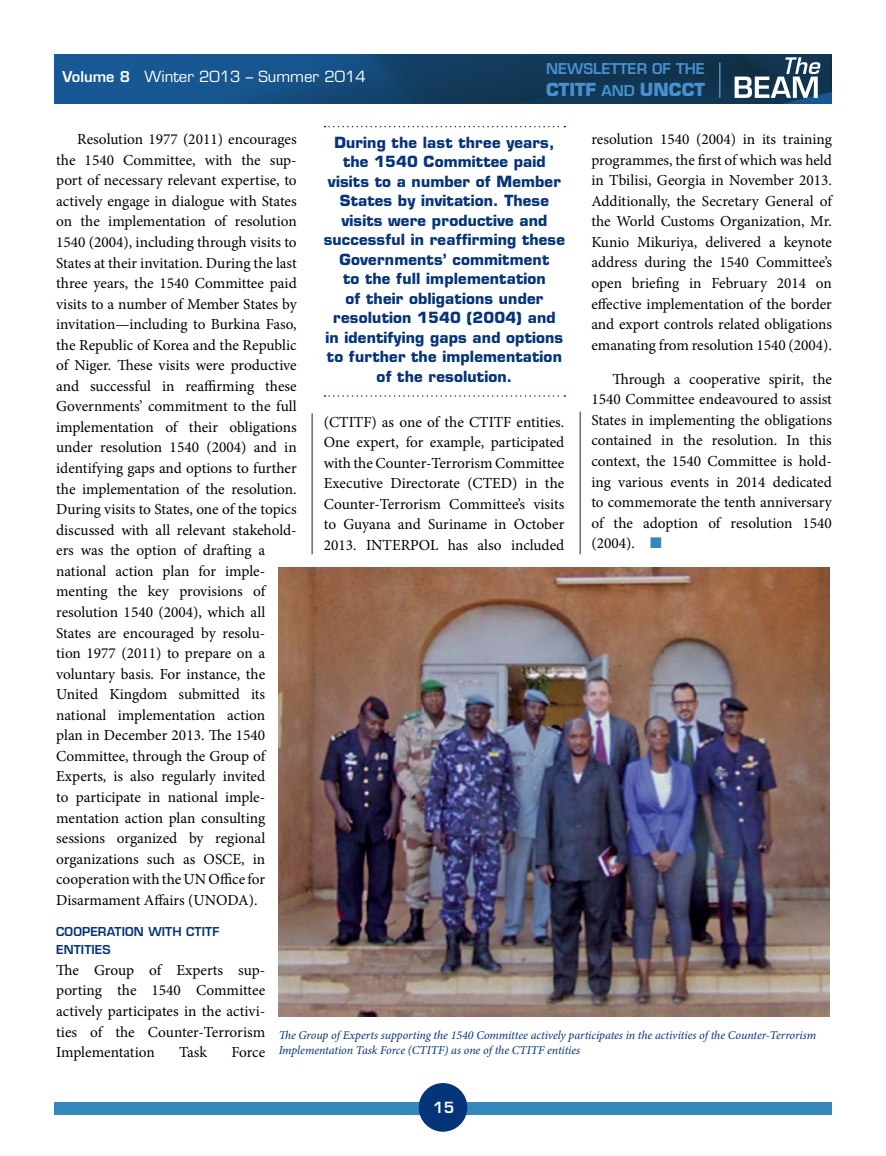
<style>
.page{position:relative;width:886px;height:1156px;background:#fff}
.page>*{position:absolute;margin:0;border:0;box-sizing:border-box;transform-origin:0 0}
.t1{font:700 17.55px "Eurostile LT Std";color:#4891ce}
.t2{font:15.3px/20.5px "Minion Pro";color:#000;text-align:justify}
.t3{font:700 15px/19.5px "Eurostile LT Std";letter-spacing:.01em;color:#053479;text-align:center}
.t4{font:15px "Eurostile LT Std";color:#fff}
.t5{font:600 15px "Eurostile LT Std";color:#fff}
.t6{font:600 14.55px "Eurostile LT Std";color:#4891ce}
.t7{font:italic 12px/14.4px "Minion Pro";letter-spacing:-.01em;color:#053479}
.t8{font:600 12px "Eurostile LT Std";letter-spacing:.01em;color:#053479}
.s1{font-weight:600;font-size:14.55px}
.s2{color:#3687ba}
</style>
<div class="page">
<div style="left:54px;top:1102px;width:778px;height:12px;background:#3687ba"></div>
<div style="left:418px;top:1083px;width:49px;height:48px;background:#053479;border-radius:50%"></div>
<img style="left:54px;top:54px;width:778px;height:49px">
<svg style="left:734px;top:57px;width:87px;height:41px"></svg>
<hr style="left:719px;top:63px;width:1px;height:35px;background:#4891ce">
<img style="left:279px;top:567px;width:550px;height:450px">
<hr style="left:580px;top:411px;width:1px;height:143px;background:#2a1a67">
<hr style="left:312px;top:413px;width:1px;height:141px;background:#2a1a67">
<svg style="left:324px;top:126px;width:241px;height:1px"></svg>
<svg style="left:324px;top:395px;width:241px;height:2px"></svg>
<p class="t4" style="left:63px;top:67px;width:305px"><span class="s1">VOLUME 8</span> Winter 2013 – Summer 2014</p>
<p class="t6" style="left:546px;top:59px;width:160px">NEWSLETTER OF THE</p>
<p class="t1" style="left:546px;top:79px;width:160px">CTITF <span class="s1">AN D</span> UNCCT</p>
<p class="t2" style="left:591px;top:129px;width:242px">resolution 1540 (2004) in its training programmes, the first of which was held in Tbilisi, Georgia in November 2013.<br>Additionally, the Secretary General of the World Customs Organization, Mr.<br>Kunio Mikuriya, delivered a keynote address during the 1540 Committee’s open briefing in February 2014 on effective implementation of the border and export controls related obligations emanating from resolution 1540 (2004).</p>
<p class="t2" style="left:591px;top:369px;width:242px;text-indent:21px">Through a cooperative spirit, the 1540 Committee endeavoured to assist States in implementing the obligations contained in the resolution. In this context, the 1540 Committee is hold&shy;ing various events in 2014 dedicated to commemorate the tenth anniversary of the adoption of resolution 1540 (2004). <span class="s2">■</span></p>
<p class="t2" style="left:56px;top:129px;width:242px;text-align:left;text-indent:21px">Resolution 1977 (2011) encourages the 1540 Committee, with the sup&shy;port of necessary relevant expertise, to actively engage in dialogue with States on the implementation of resolution 1540 (2004), including through visits to States at their invitation. During the last three years, the 1540 Committee paid visits to a number of Member States by invitation—including to Burkina Faso, the Republic of Korea and the Republic of Niger. These visits were productive and successful in reaffirming these Governments’ commitment to the full implementation of their obligations under resolution 1540 (2004) and in identifying gaps and options to further the implementation of the resolution.<br>During visits to States, one of the topics discussed with all relevant stakehold&shy;ers was the option of drafting a national action plan for imple&shy;menting the key provisions of resolution 1540 (2004), which all States are encouraged by resolu-<br>tion 1977 (2011) to prepare on a voluntary basis. For instance, the United Kingdom submitted its national implementation action<br>plan in December 2013. The 1540<br>Committee, through the Group of Experts, is also regularly invited<br>to participate in national imple&shy;mentation action plan consulting sessions organized by regional organizations such as OSCE, in cooperation with the UN Office for Disarmament Affairs (UNODA).</p>
<p class="t8" style="left:56px;top:924px;width:18px">COOPER</p>
<p class="t8" style="left:107px;top:924px;width:16px">ATION</p>
<p class="t8" style="left:148px;top:924px;width:21px">WITH</p>
<p class="t8" style="left:186px;top:924px;width:35px">CTITF</p>
<p class="t8" style="left:56px;top:942px;width:16px">ENTITIES</p>
<p class="t2" style="left:56px;top:959px;width:210px">The Group of Experts sup&shy;porting the 1540 Committee actively participates in the activi&shy;ties of the Counter-Terrorism Implementation</p>
<p class="t3" style="left:324px;top:132px;width:243px">During the last three years, the 1540 Committee paid visits to a number of Member<br>States by invitation. These visits were productive and successful in reaffirming these<br>Governments’ commitment<br>to the full implementation<br>of their obligations under resolution 1540 (2004) and<br>in identifying gaps and options to further the implementation of the resolution.</p>
<p class="t2" style="left:324px;top:411px;width:242px">(CTITF) as one of the CTITF entities.<br>One expert, for example, participated with the Counter-Terrorism Committee Executive Directorate (CTED) in the Counter-Terrorism Committee’s visits to Guyana and Suriname in October 2013. INTERPOL has also included</p>
<p class="t7" style="left:279px;top:1028px;width:539px">The Group of Experts supporting the 1540 Committee actively participates in the activities of the Counter-Terrorism<br>Implementation Task Force (CTITF) as one of the CTITF entities</p>
<p class="t2" style="left:179px;top:1042px;width:29px">Task</p>
<p class="t2" style="left:231px;top:1042px;width:35px">Force</p>
<p class="t5" style="left:433px;top:1098px;width:23px">15</p>
</div>
